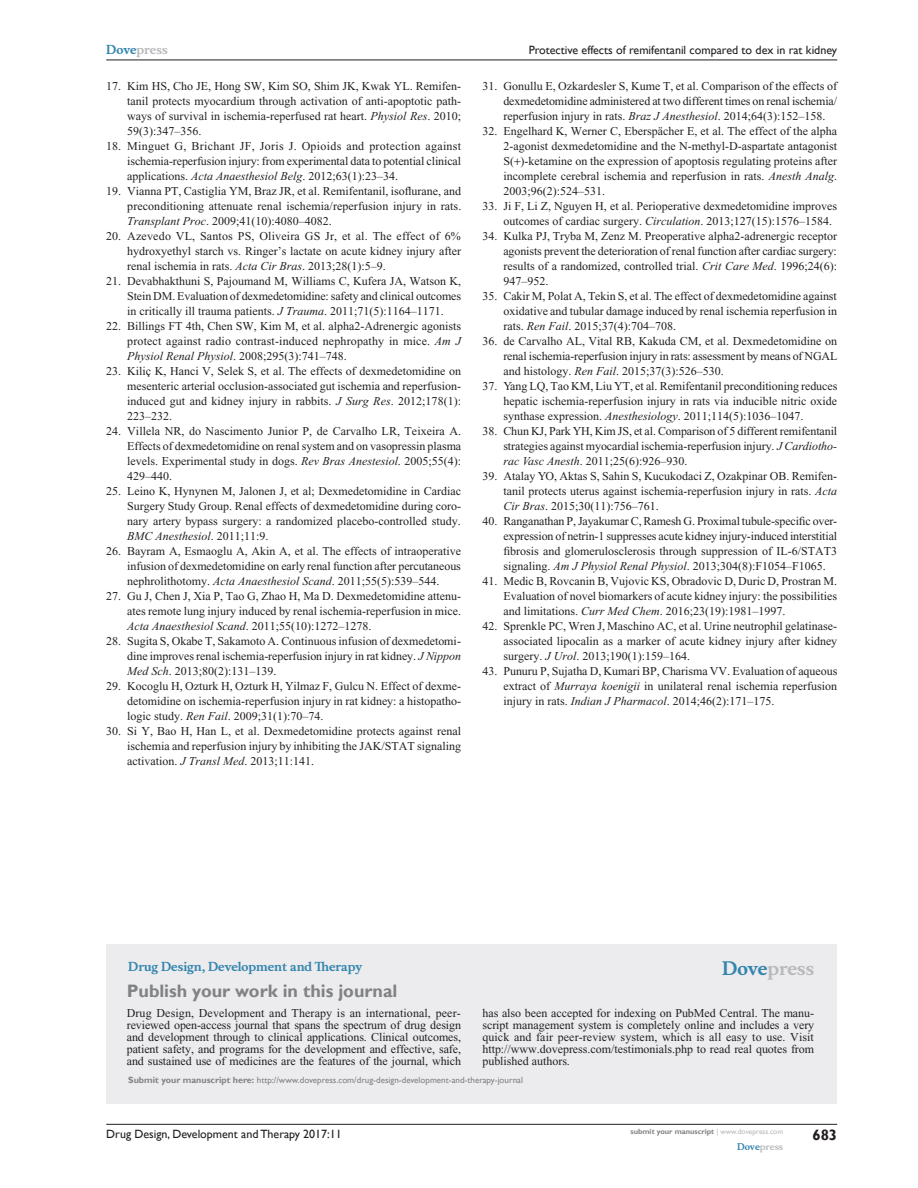
<style>
.page{position:relative;width:918px;height:1188px;background:#fff}
.page>*{position:absolute;margin:0;border:0;box-sizing:border-box;transform-origin:0 0}
.PromBx-H1{font:700 18px "Gill Sans";color:#808285}
.PromBx-Brand{font:700 18px "Musee";color:#b8b9bc}
.t1{font:700 15px "Gill Sans";color:#231f20}
.RefNL2{font:12px/15px "Times New Roman";color:#231f20;text-align:justify}
.PromBx-Tx{font:12px/12px "Times New Roman";letter-spacing:-.005em;color:#231f20;text-align:justify}
.t2{font:12px "Gill Sans";color:#231f20}
.PromBx-JrnlName{font:700 12px "Musee";color:#3485ae}
.t3{font:700 12px "Musee";color:#b8b9bc}
.PromBx-SubmitMssWebA{font:9px "Gill Sans";color:#808285}
.t4{font:700 9px "Musee";color:#b8b9bc}
.t5{font:700 7.5px "Gill Sans";color:#808285}
.s1{color:#3485ae}
.s2{font-style:italic}
.s3{font-weight:700}
.s4{font-weight:400;color:#b8b9bc}
</style>
<div class="page">
<div style="left:106px;top:944px;width:731px;height:159px;background:#ececee"></div>
<hr style="left:106px;top:1124px;width:731px;height:1px;background:#231f20">
<hr style="left:106px;top:60px;width:731px;height:1px;background:#231f20">
<p class="t3" style="left:106px;top:43px;width:63px"><span class="s1">Dove</span>press</p>
<p class="RefNL2" style="left:127px;top:79px;width:335px;text-indent:-21px">17. Kim HS, Cho JE, Hong SW, Kim SO, Shim JK, Kwak YL. Remifen&shy;tanil protects myocardium through activation of anti-apoptotic path&shy;ways of survival in ischemia-reperfused rat heart. <span class="s2">Physiol Res</span>. 2010; 59(3):347–356.</p>
<p class="RefNL2" style="left:127px;top:139px;width:335px;text-indent:-21px">18. Minguet G, Brichant JF, Joris J. Opioids and protection against ischemia-reperfusion injury: from experimental data to potential clinical applications. <span class="s2">Acta Anaesthesiol Belg</span>. 2012;63(1):23–34.</p>
<p class="RefNL2" style="left:127px;top:184px;width:336px;text-indent:-21px">19. Vianna PT, Castiglia YM, Braz JR, et al. Remifentanil, isoflurane, and preconditioning attenuate renal ischemia/reperfusion injury in rats.<br><span class="s2">Transplant Proc</span>. 2009;41(10):4080–4082.</p>
<p class="RefNL2" style="left:127px;top:229px;width:335px;text-indent:-21px">20. Azevedo VL, Santos PS, Oliveira GS Jr, et al. The effect of 6% hydroxyethyl starch vs. Ringer’s lactate on acute kidney injury after renal ischemia in rats. <span class="s2">Acta Cir Bras</span>. 2013;28(1):5–9.</p>
<p class="RefNL2" style="left:127px;top:274px;width:335px;text-indent:-21px">21. Devabhakthuni S, Pajoumand M, Williams C, Kufera JA, Watson K, Stein DM. Evaluation of dexmedetomidine: safety and clinical outcomes in critically ill trauma patients. <span class="s2">J Trauma</span>. 2011;71(5):1164–1171.</p>
<p class="RefNL2" style="left:127px;top:319px;width:335px;text-indent:-21px">22. Billings FT 4th, Chen SW, Kim M, et al. alpha2-Adrenergic agonists protect against radio contrast-induced nephropathy in mice. <span class="s2">Am J Physiol Renal Physiol</span>. 2008;295(3):741–748.</p>
<p class="RefNL2" style="left:127px;top:364px;width:335px;text-indent:-21px">23. Kiliç K, Hanci V, Selek S, et al. The effects of dexmedetomidine on mesenteric arterial occlusion-associated gut ischemia and reperfusion&shy;induced gut and kidney injury in rabbits. <span class="s2">J Surg Res</span>. 2012;178(1):<br>223–232.</p>
<p class="RefNL2" style="left:127px;top:424px;width:335px;text-indent:-21px">24. Villela NR, do Nascimento Junior P, de Carvalho LR, Teixeira A.<br>Effects of dexmedetomidine on renal system and on vasopressin plasma levels. Experimental study in dogs. <span class="s2">Rev Bras Anestesiol</span>. 2005;55(4):<br>429–440.</p>
<p class="RefNL2" style="left:127px;top:484px;width:335px;text-indent:-21px">25. Leino K, Hynynen M, Jalonen J, et al; Dexmedetomidine in Cardiac Surgery Study Group. Renal effects of dexmedetomidine during coro&shy;nary artery bypass surgery: a randomized placebo-controlled study.<br><span class="s2">BMC Anesthesiol</span>. 2011;11:9.</p>
<p class="RefNL2" style="left:127px;top:544px;width:335px;text-indent:-21px">26. Bayram A, Esmaoglu A, Akin A, et al. The effects of intraoperative infusion of dexmedetomidine on early renal function after percutaneous nephrolithotomy. <span class="s2">Acta Anaesthesiol Scand</span>. 2011;55(5):539–544.</p>
<p class="RefNL2" style="left:127px;top:589px;width:335px;text-indent:-21px">27. Gu J, Chen J, Xia P, Tao G, Zhao H, Ma D. Dexmedetomidine attenu&shy;ates remote lung injury induced by renal ischemia-reperfusion in mice.<br><span class="s2">Acta Anaesthesiol Scand</span>. 2011;55(10):1272–1278.</p>
<p class="RefNL2" style="left:127px;top:634px;width:335px;text-indent:-21px">28. Sugita S, Okabe T, Sakamoto A. Continuous infusion of dexmedetomi&shy;dine improves renal ischemia-reperfusion injury in rat kidney. <span class="s2">J Nippon Med Sch</span>. 2013;80(2):131–139.</p>
<p class="RefNL2" style="left:127px;top:679px;width:335px;text-indent:-21px">29. Kocoglu H, Ozturk H, Ozturk H, Yilmaz F, Gulcu N. Effect of dexme&shy;detomidine on ischemia-reperfusion injury in rat kidney: a histopatho&shy;logic study. <span class="s2">Ren Fail</span>. 2009;31(1):70–74.</p>
<p class="RefNL2" style="left:127px;top:724px;width:335px;text-indent:-21px">30. Si Y, Bao H, Han L, et al. Dexmedetomidine protects against renal ischemia and reperfusion injury by inhibiting the JAK/STAT signaling activation. <span class="s2">J Transl Med</span>. 2013;11:141.</p>
<p class="t2" style="left:529px;top:43px;width:310px">Protective effects of remifentanil compared to dex in rat kidney</p>
<p class="RefNL2" style="left:503px;top:79px;width:335px;text-indent:-21px">31. Gonullu E, Ozkardesler S, Kume T, et al. Comparison of the effects of dexmedetomidine administered at two different times on renal ischemia/ reperfusion injury in rats. <span class="s2">Braz J Anesthesiol</span>. 2014;64(3):152–158.</p>
<p class="RefNL2" style="left:503px;top:124px;width:335px;text-indent:-21px">32. Engelhard K, Werner C, Eberspächer E, et al. The effect of the alpha 2-agonist dexmedetomidine and the N-methyl-D-aspartate antagonist S( )-ketamine on the expression of apoptosis regulating proteins after incomplete cerebral ischemia and reperfusion in rats. <span class="s2">Anesth Analg</span>.<br>2003;96(2):524–531.</p>
<p class="RefNL2" style="left:503px;top:199px;width:335px;text-indent:-21px">33. Ji F, Li Z, Nguyen H, et al. Perioperative dexmedetomidine improves outcomes of cardiac surgery. <span class="s2">Circulation</span>. 2013;127(15):1576–1584.</p>
<p class="RefNL2" style="left:503px;top:229px;width:335px;text-indent:-21px">34. Kulka PJ, Tryba M, Zenz M. Preoperative alpha2-adrenergic receptor agonists prevent the deterioration of renal function after cardiac surgery: results of a randomized, controlled trial. <span class="s2">Crit Care Med</span>. 1996;24(6):<br>947–952.</p>
<p class="RefNL2" style="left:503px;top:289px;width:335px;text-indent:-21px">35. Cakir M, Polat A, Tekin S, et al. The effect of dexmedetomidine against oxidative and tubular damage induced by renal ischemia reperfusion in rats. <span class="s2">Ren Fail</span>. 2015;37(4):704–708.</p>
<p class="RefNL2" style="left:503px;top:334px;width:336px;text-indent:-21px">36. de Carvalho AL, Vital RB, Kakuda CM, et al. Dexmedetomidine on renal ischemia-reperfusion injury in rats: assessment by means of NGAL and histology. <span class="s2">Ren Fail</span>. 2015;37(3):526–530.</p>
<p class="RefNL2" style="left:503px;top:379px;width:336px;text-indent:-21px">37. Yang LQ, Tao KM, Liu YT, et al. Remifentanil preconditioning reduces hepatic ischemia-reperfusion injury in rats via inducible nitric oxide synthase expression. <span class="s2">Anesthesiology</span>. 2011;114(5):1036–1047.</p>
<p class="RefNL2" style="left:503px;top:424px;width:335px;text-indent:-21px">38. Chun KJ, Park YH, Kim JS, et al. Comparison of 5 different remifentanil strategies against myocardial ischemia-reperfusion injury. <span class="s2">J Cardiotho&shy;rac Vasc Anesth</span>. 2011;25(6):926–930.</p>
<p class="RefNL2" style="left:503px;top:469px;width:335px;text-indent:-21px">39. Atalay YO, Aktas S, Sahin S, Kucukodaci Z, Ozakpinar OB. Remifen&shy;tanil protects uterus against ischemia-reperfusion injury in rats. <span class="s2">Acta Cir Bras</span>. 2015;30(11):756–761.</p>
<p class="RefNL2" style="left:503px;top:514px;width:335px;text-indent:-21px">40. Ranganathan P, Jayakumar C, Ramesh G. Proximal tubule-specific over&shy;expression of netrin-1 suppresses acute kidney injury-induced interstitial fibrosis and glomerulosclerosis through suppression of IL-6/STAT3 signaling. <span class="s2">Am J Physiol Renal Physiol</span>. 2013;304(8):F1054–F1065.</p>
<p class="RefNL2" style="left:503px;top:574px;width:335px;text-indent:-21px">41. Medic B, Rovcanin B, Vujovic KS, Obradovic D, Duric D, Prostran M.<br>Evaluation of novel biomarkers of acute kidney injury: the possibilities and limitations. <span class="s2">Curr Med Chem</span>. 2016;23(19):1981–1997.</p>
<p class="RefNL2" style="left:503px;top:619px;width:335px;text-indent:-21px">42. Sprenkle PC, Wren J, Maschino AC, et al. Urine neutrophil gelatinase&shy;associated lipocalin as a marker of acute kidney injury after kidney surgery. <span class="s2">J Urol</span>. 2013;190(1):159–164.</p>
<p class="RefNL2" style="left:503px;top:664px;width:336px;text-indent:-21px">43. Punuru P, Sujatha D, Kumari BP, Charisma VV. Evaluation of aqueous extract of <span class="s2">Murraya koenigii</span> in unilateral renal ischemia reperfusion injury in rats. <span class="s2">Indian J Pharmacol</span>. 2014;46(2):171–175.</p>
<p class="PromBx-JrnlName" style="left:128px;top:959px;width:236px">Drug Design, Development and Therapy</p>
<p class="PromBx-H1" style="left:127px;top:980px;width:272px">Publish your work in this journal</p>
<p class="PromBx-Brand" style="left:722px;top:958px;width:94px"><span class="s1">Dove</span>press</p>
<p class="PromBx-Tx" style="left:127px;top:1007px;width:336px">Drug Design, Development and Therapy is an international, peer&shy;reviewed open-access journal that spans the spectrum of drug design and development through to clinical applications. Clinical outcomes, patient safety, and programs for the development and effective, safe, and sustained use of medicines are the features of the journal, which</p>
<p class="PromBx-Tx" style="left:482px;top:1007px;width:333px">has also been accepted for indexing on PubMed Central. The manu&shy;script management system is completely online and includes a very quick and fair peer-review system, which is all easy to use. Visit http://www.dovepress.com/testimonials.php to read real quotes from published authors.</p>
<p class="PromBx-SubmitMssWebA" style="left:128px;top:1075px;width:396px"><span class="s3">Submit your manuscript here:</span> http://www.dovepress.com/drug-design-development-and-therapy-journal</p>
<p class="t2" style="left:106px;top:1127px;width:237px">Drug Design, Development and Therapy 2017:11</p>
<p class="t5" style="left:631px;top:1127px;width:154px">submit your manuscript <span class="s4">| www.dovepress.com</span></p>
<p class="t4" style="left:737px;top:1141px;width:48px"><span class="s1">Dove</span>press</p>
<p class="t1" style="left:812px;top:1126px;width:26px">683</p>
</div>
